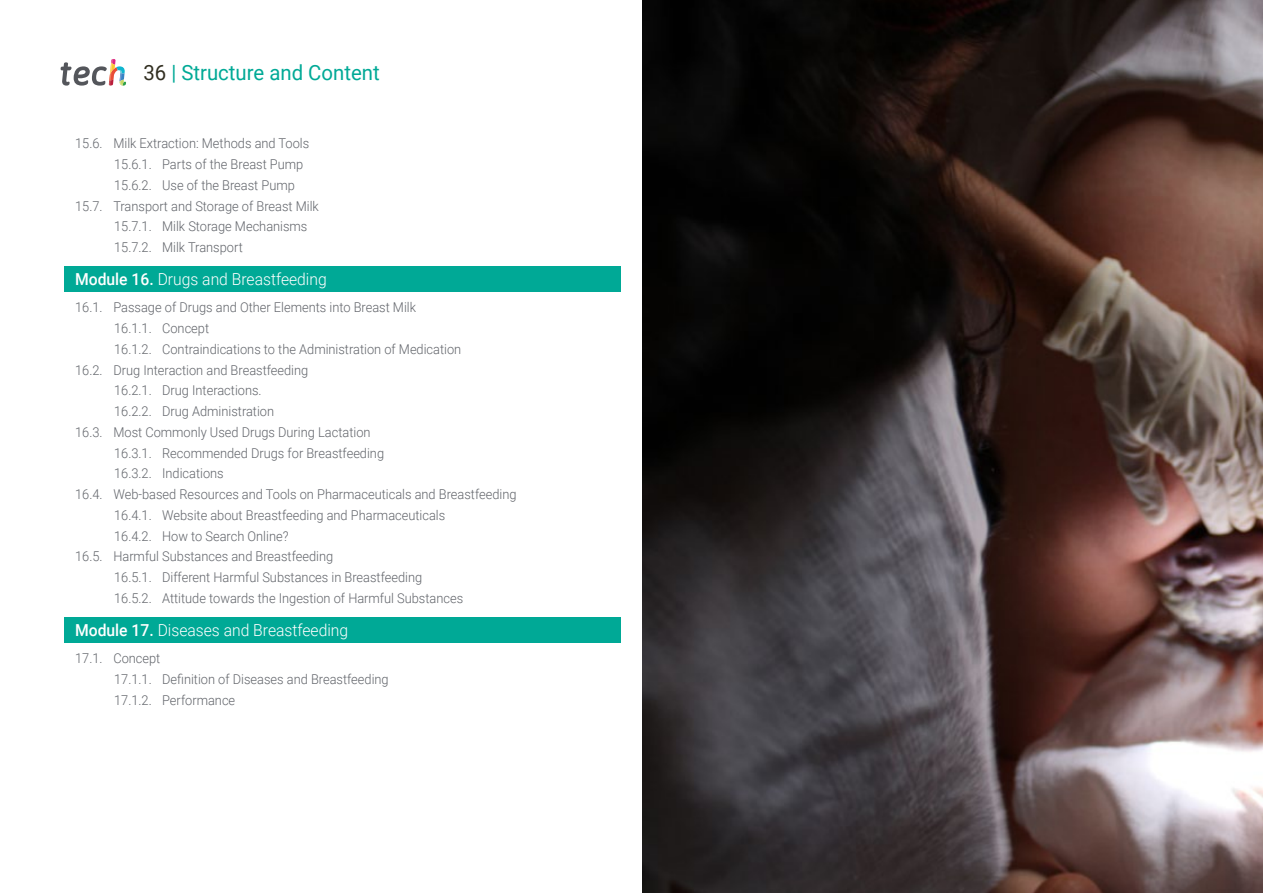
<style>
.page{position:relative;width:1263px;height:893px;background:#fff}
.page>*{position:absolute;margin:0;border:0;box-sizing:border-box;transform-origin:0 0}
.t1{font:21px "Roboto";color:#00a996}
.t2{font:300 16.5px "Roboto";color:#fff;scale:.95 1}
.t3{font:300 13.5px/20.7px "Roboto";color:#61646a;scale:.95 1}
.s1{color:#312e20}
.s2{font-weight:500}
</style>
<div class="page">
<svg style="left:61px;top:59px;width:65px;height:27px"></svg>
<div style="left:64px;top:266px;width:557px;height:25px;background:#00a996"></div>
<div style="left:64px;top:617px;width:557px;height:25px;background:#00a996"></div>
<img style="left:642px;top:0;width:621px;height:893px">
<h1 class="t1" style="left:144px;top:57px;width:238px"><span class="s1">36</span> | Structure and Content</h1>
<p class="t3" style="left:75px;top:133px;width:248px">15.6. Milk Extraction: Methods and Tools</p>
<p class="t3" style="left:114px;top:153px;width:201px">15.6.1. Parts of the Breast Pump</p>
<p class="t3" style="left:114px;top:174px;width:192px">15.6.2. Use of the Breast Pump</p>
<p class="t3" style="left:75px;top:195px;width:258px">15.7. Transport and Storage of Breast Milk</p>
<p class="t3" style="left:114px;top:216px;width:205px">15.7.1. Milk Storage Mechanisms</p>
<p class="t3" style="left:114px;top:236px;width:137px">15.7.2. Milk Transport</p>
<p class="t2" style="left:75px;top:268px;width:266px"><span class="s2">Module 16.</span> Drugs and Breastfeeding</p>
<p class="t3" style="left:75px;top:297px;width:360px">16.1. Passage of Drugs and Other Elements into Breast Milk</p>
<p class="t3" style="left:114px;top:317px;width:102px">16.1.1. Concept</p>
<p class="t3" style="left:114px;top:338px;width:367px">16.1.2. Contraindications to the Administration of Medication</p>
<p class="t3" style="left:75px;top:359px;width:247px">16.2. Drug Interaction and Breastfeeding</p>
<p class="t3" style="left:114px;top:380px;width:157px">16.2.1. Drug Interactions.</p>
<p class="t3" style="left:114px;top:400px;width:170px">16.2.2. Drug Administration</p>
<p class="t3" style="left:75px;top:421px;width:312px">16.3. Most Commonly Used Drugs During Lactation</p>
<p class="t3" style="left:114px;top:442px;width:286px">16.3.1. Recommended Drugs for Breastfeeding</p>
<p class="t3" style="left:114px;top:463px;width:117px">16.3.2. Indications</p>
<p class="t3" style="left:75px;top:483px;width:466px">16.4. Web-based Resources and Tools on Pharmaceuticals and Breastfeeding</p>
<p class="t3" style="left:114px;top:504px;width:350px">16.4.1. Website about Breastfeeding and Pharmaceuticals</p>
<p class="t3" style="left:114px;top:525px;width:185px">16.4.2. How to Search Online?</p>
<p class="t3" style="left:75px;top:546px;width:273px">16.5. Harmful Substances and Breastfeeding</p>
<p class="t3" style="left:114px;top:566px;width:326px">16.5.1. Different Harmful Substances in Breastfeeding</p>
<p class="t3" style="left:114px;top:587px;width:369px">16.5.2. Attitude towards the Ingestion of Harmful Substances</p>
<p class="t2" style="left:75px;top:618px;width:289px"><span class="s2">Module 17.</span> Diseases and Breastfeeding</p>
<p class="t3" style="left:114px;top:647px;width:290px;text-indent:-39px">17.1. Concept<br>17.1.1. Definition of Diseases and Breastfeeding<br>17.1.2. Performance</p>
</div>
